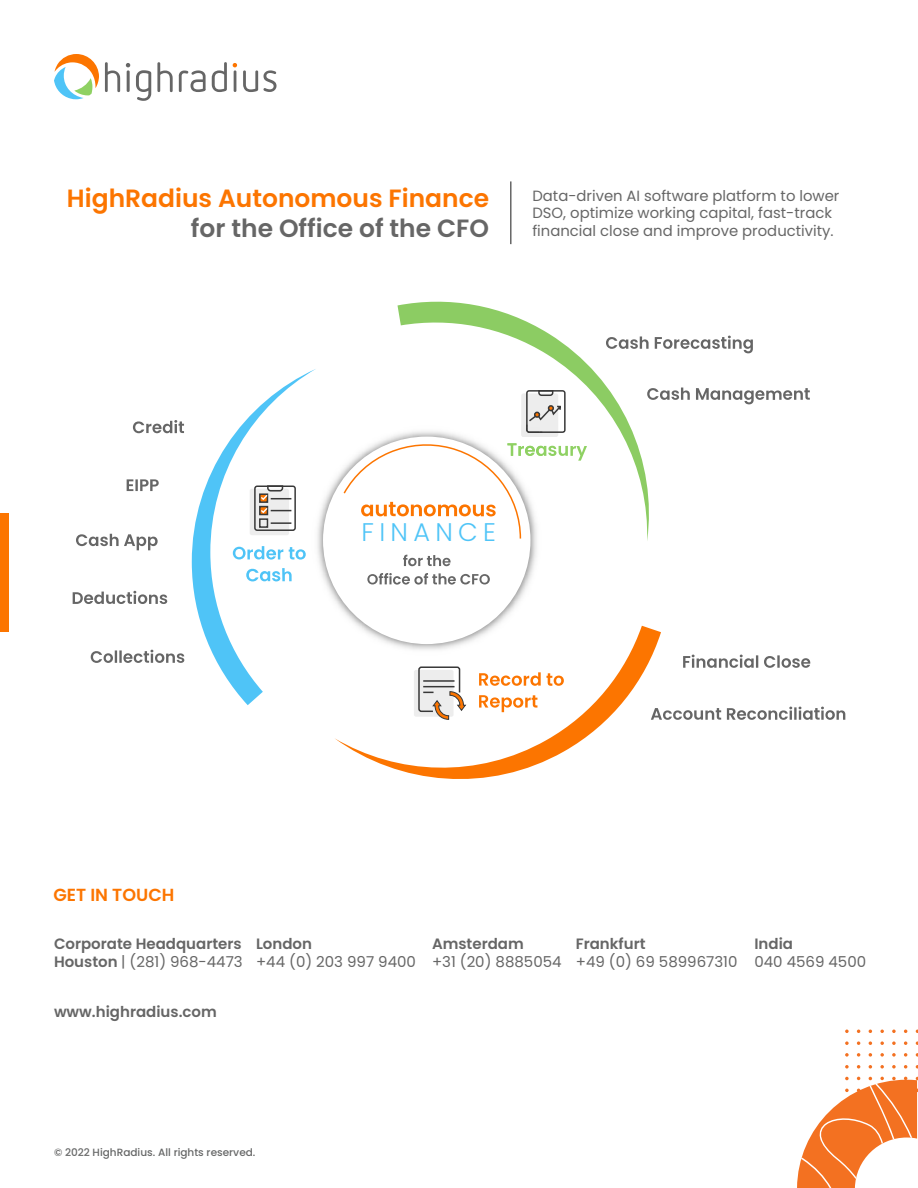
<style>
.page{position:relative;width:918px;height:1188px;background:#fff}
.page>*{position:absolute;margin:0;border:0;box-sizing:border-box;transform-origin:0 0}
.t1{font:300 25.5px "Poppins";letter-spacing:.21em;color:#4fc4f7}
.t2{font:600 24.9px "Poppins";color:#fc7500}
.t3{font:600 24.9px "Poppins";color:#666}
.t4{font:600 17.55px "Poppins";color:#fc7500}
.t5{font:600 15px/18px "Poppins";color:#666}
.t6{font:15px "Poppins";color:#666}
.t7{font:14.85px/17.9px "Poppins";color:#666}
.t8{font:500 10.5px "Poppins";color:#666767}
.s1{font-weight:400}
</style>
<div class="page">
<svg style="left:105px;top:62px;width:15px;height:30px"></svg>
<svg style="left:243px;top:70px;width:15px;height:22px"></svg>
<svg style="left:264px;top:70px;width:13px;height:22px"></svg>
<svg style="left:126px;top:62px;width:111px;height:39px"></svg>
<svg style="left:54px;top:54px;width:45px;height:45px"></svg>
<div style="left:0;top:513px;width:9px;height:119px;background:#fc7500"></div>
<svg style="left:133px;top:420px;width:51px;height:13px"></svg>
<svg style="left:127px;top:479px;width:32px;height:12px"></svg>
<svg style="left:76px;top:534px;width:82px;height:16px"></svg>
<svg style="left:658px;top:336px;width:95px;height:17px"></svg>
<svg style="left:683px;top:655px;width:127px;height:13px"></svg>
<svg style="left:73px;top:591px;width:94px;height:13px"></svg>
<svg style="left:658px;top:388px;width:152px;height:16px"></svg>
<svg style="left:661px;top:707px;width:184px;height:13px"></svg>
<svg style="left:91px;top:650px;width:93px;height:13px"></svg>
<svg style="left:192px;top:369px;width:124px;height:336px"></svg>
<svg style="left:398px;top:301px;width:260px;height:240px"></svg>
<svg style="left:335px;top:626px;width:326px;height:153px"></svg>
<img style="left:311px;top:424px;width:232px;height:232px">
<img style="left:313px;top:427px;width:227px;height:227px">
<div style="left:323px;top:437px;width:207px;height:207px;background:#fff;border-radius:50%"></div>
<svg style="left:367px;top:555px;width:123px;height:30px"></svg>
<svg style="left:342px;top:389px;width:245px;height:151px"></svg>
<svg style="left:797px;top:1030px;width:121px;height:158px"></svg>
<hr style="left:510px;top:181px;width:2px;height:63px;background:#666">
<h2 class="t2" style="left:67px;top:184px;width:424px">HighRadius Autonomous Finance</h2>
<h2 class="t3" style="left:191px;top:214px;width:300px">for the Office of the CFO</h2>
<p class="t7" style="left:532px;top:187px;width:309px">Data-driven AI software platform to lower<br>DSO, optimize working capital, fast-track financial close and improve productivity.</p>
<h1 class="t1" style="left:362px;top:518px;width:136px">FINANCE</h1>
<p class="t4" style="left:53px;top:884px;width:122px">GET IN TOUCH</p>
<p class="t5" style="left:54px;top:935px;width:190px">Corporate Headquarters<br>Houston <span class="s1">| (281) 968-4473</span></p>
<p class="t5" style="left:54px;top:1002px;width:164px">www.highradius.com</p>
<p class="t5" style="left:256px;top:935px;width:58px">London</p>
<p class="t6" style="left:256px;top:953px;width:161px">+44 (0) 203 997 9400</p>
<p class="t5" style="left:432px;top:935px;width:93px">Amsterdam</p>
<p class="t6" style="left:432px;top:953px;width:131px">+31 (20) 8885054</p>
<p class="t5" style="left:576px;top:935px;width:71px">Frankfurt</p>
<p class="t6" style="left:576px;top:953px;width:163px">+49 (0) 69 589967310</p>
<p class="t5" style="left:754px;top:935px;width:40px">India</p>
<p class="t6" style="left:754px;top:953px;width:113px">040 4569 4500</p>
<p class="t8" style="left:54px;top:1147px;width:203px">© 2022 HighRadius. All rights reserved.</p>
</div>
